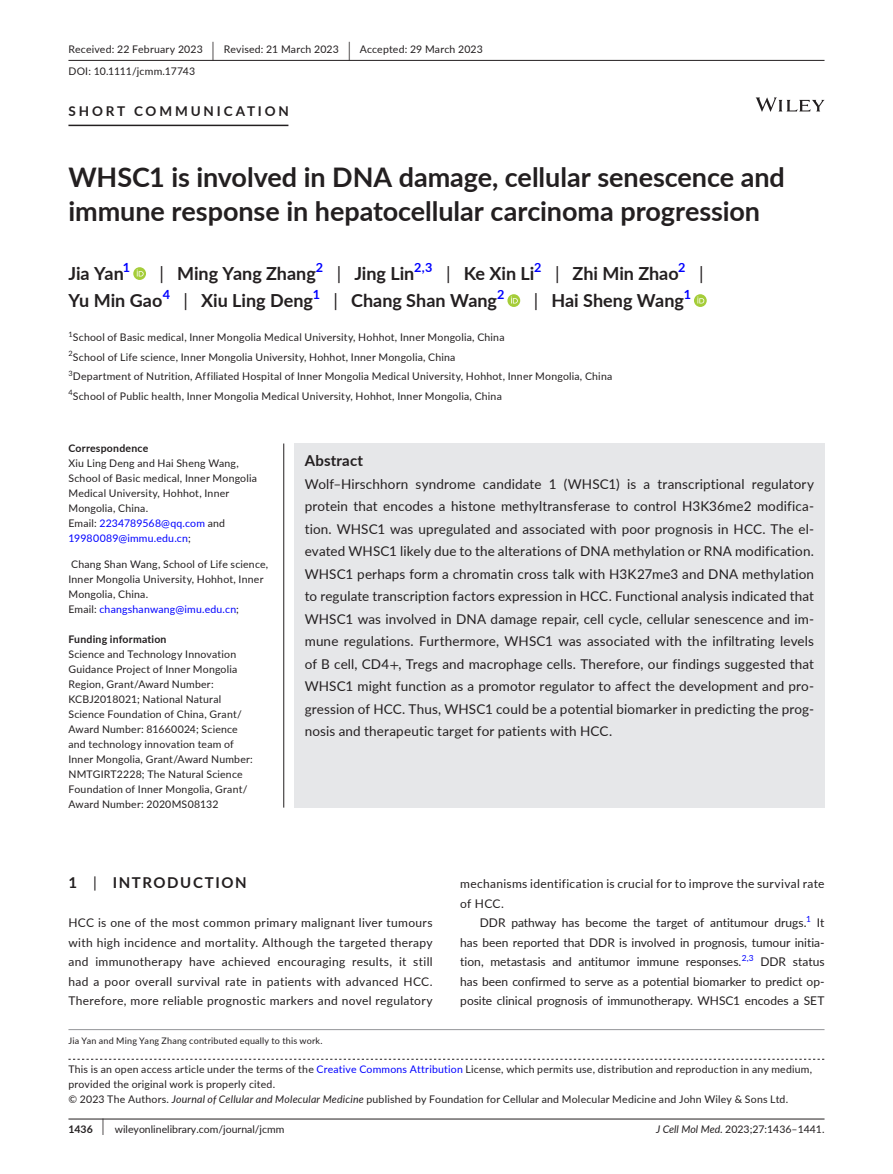
<style>
.page{position:relative;width:893px;height:1174px;background:#fff}
.page>*{position:absolute;margin:0;border:0;box-sizing:border-box;transform-origin:0 0}
.t1{font:700 27px/34.5px "Lato";color:#231f20}
.t2{font:700 18px "Lato";letter-spacing:-.005em;color:#231f20}
.t3{font:18px "Lato";color:#231f20}
.t4{font:700 15px "Lato";letter-spacing:.1em;color:#231f20}
.t5{font:700 15px "Lato";letter-spacing:.015em;color:#231f20}
.t6{font:13.5px/22.5px "Lato";letter-spacing:.01em;color:#231f20;text-align:justify}
.t7{font:700 13.5px "Lato";letter-spacing:.215em;color:#231f20}
.t8{font:700 12.6px "Lato";color:#00f}
.t9{font:12px/19.5px "Lato";letter-spacing:.005em;color:#231f20;text-align:justify}
.t10{font:12px/19.5px "Lato";letter-spacing:.025em;color:#231f20}
.t11{font:10.5px/15px "Lato";letter-spacing:.02em;color:#231f20}
.t12{font:10.5px "Lato";color:#231f20}
.t13{font:700 10.5px "Lato";letter-spacing:.02em;color:#231f20}
.t14{font:9px "Lato";letter-spacing:.025em;color:#231f20}
.t15{font:8.4px "Lato";color:#00f}
.t16{font:7.35px "Lato";color:#231f20}
.s1{font-size:19.65px}
.s2{font-weight:400}
.s3{color:#00f}
.s4{font-family:"STIX"}
.s5{font-style:italic}
.s6{font-weight:700}
.s7{font-size:17.4px}
</style>
<div class="page">
<hr style="left:68px;top:1118px;width:756px;height:1px;background:#231f20">
<svg style="left:756px;top:97px;width:68px;height:15px"></svg>
<hr style="left:68px;top:60px;width:756px;height:1px;background:#231f20">
<hr style="left:68px;top:125px;width:220px;height:1px;background:#231f20">
<svg style="left:133px;top:267px;width:13px;height:13px"></svg>
<svg style="left:137px;top:269px;width:7px;height:7px"></svg>
<svg style="left:507px;top:294px;width:13px;height:13px"></svg>
<svg style="left:511px;top:296px;width:7px;height:7px"></svg>
<svg style="left:694px;top:294px;width:13px;height:13px"></svg>
<svg style="left:697px;top:296px;width:7px;height:7px"></svg>
<svg style="left:68px;top:1058px;width:756px;height:1px"></svg>
<hr style="left:68px;top:1029px;width:756px;height:1px;background:#939598">
<div style="left:294px;top:443px;width:530px;height:303px;background:#e6e7e9"></div>
<div style="left:294px;top:746px;width:530px;height:61px;background:#e6e7e9"></div>
<hr style="left:283px;top:443px;width:1px;height:364px;background:#231f20">
<p class="t11" style="left:68px;top:38px;width:416px;line-height:21.8px">Received: 22 February 2023 <span class="s1">|</span> Revised: 21 March 2023 <span class="s1">|</span> Accepted: 29 March 2023<br>DOI: 10.1111/jcmm.17743</p>
<p class="t7" style="left:68px;top:101px;width:222px">SHORT COMMUNICATION</p>
<h1 class="t1" style="left:68px;top:159px;width:718px">WHSC1 is involved in DNA damage, cellular senescence and immune response in hepatocellular carcinoma progression</h1>
<h2 class="t2" style="left:68px;top:260px;width:57px">Jia Yan</h2>
<p class="t8" style="left:123px;top:258px;width:9px">1</p>
<h2 class="t2" style="left:160px;top:260px;width:158px"><span class="s2">|</span> Ming Yang Zhang</h2>
<p class="t8" style="left:316px;top:258px;width:9px">2</p>
<h2 class="t2" style="left:337px;top:260px;width:79px"><span class="s2">|</span> Jing Lin</h2>
<p class="t8" style="left:414px;top:258px;width:20px">2,3</p>
<h2 class="t2" style="left:446px;top:260px;width:90px"><span class="s2">|</span> Ke Xin Li</h2>
<p class="t8" style="left:534px;top:258px;width:9px">2</p>
<h2 class="t2" style="left:555px;top:260px;width:125px"><span class="s2">|</span> Zhi Min Zhao</h2>
<p class="t8" style="left:678px;top:258px;width:9px">2</p>
<h2 class="t3" style="left:699px;top:260px;width:6px">|</h2>
<h2 class="t2" style="left:68px;top:287px;width:95px">Yu Min Gao</h2>
<p class="t8" style="left:163px;top:285px;width:9px">4</p>
<h2 class="t2" style="left:184px;top:287px;width:131px"><span class="s2">|</span> Xiu Ling Deng</h2>
<p class="t8" style="left:313px;top:285px;width:9px">1</p>
<h2 class="t2" style="left:334px;top:287px;width:165px"><span class="s2">|</span> Chang Shan Wang</h2>
<p class="t8" style="left:497px;top:285px;width:9px">2</p>
<h2 class="t2" style="left:534px;top:287px;width:152px"><span class="s2">|</span> Hai Sheng Wang</h2>
<p class="t8" style="left:684px;top:285px;width:9px">1</p>
<p class="t16" style="left:68px;top:329px;width:6px">1</p>
<p class="t11" style="left:73px;top:330px;width:433px">School of Basic medical, Inner Mongolia Medical University, Hohhot, Inner Mongolia, China</p>
<p class="t16" style="left:68px;top:348px;width:6px">2</p>
<p class="t11" style="left:73px;top:349px;width:384px">School of Life science, Inner Mongolia University, Hohhot, Inner Mongolia, China</p>
<p class="t16" style="left:68px;top:368px;width:6px">3</p>
<p class="t11" style="left:73px;top:369px;width:541px">Department of Nutrition, Affiliated Hospital of Inner Mongolia Medical University, Hohhot, Inner Mongolia, China</p>
<p class="t16" style="left:68px;top:387px;width:6px">4</p>
<p class="t11" style="left:73px;top:388px;width:431px">School of Public health, Inner Mongolia Medical University, Hohhot, Inner Mongolia, China</p>
<p class="t13" style="left:68px;top:440px;width:81px">Correspondence</p>
<p class="t11" style="left:68px;top:455px;width:190px">Xiu Ling Deng and Hai Sheng Wang,<br>School of Basic medical, Inner Mongolia<br>Medical University, Hohhot, Inner<br>Mongolia, China.<br>Email: <span class="s3">2234789568@qq.com</span> and<br><span class="s3">19980089@immu.edu.cn</span>;</p>
<p class="t11" style="left:68px;top:556px;width:201px">Chang Shan Wang, School of Life science, Inner Mongolia University, Hohhot, Inner Mongolia, China.<br>Email: <span class="s3">changshanwang@imu.edu.cn</span>;</p>
<p class="t13" style="left:68px;top:631px;width:100px">Funding information</p>
<p class="t11" style="left:68px;top:646px;width:186px">Science and Technology Innovation Guidance Project of Inner Mongolia Region, Grant/Award Number:<br>KCBJ2018021; National Natural Science Foundation of China, Grant/ Award Number: 81660024; Science and technology innovation team of Inner Mongolia, Grant/Award Number:<br>NMTGIRT2228; The Natural Science Foundation of Inner Mongolia, Grant/ Award Number: 2020MS08132</p>
<h3 class="t5" style="left:305px;top:449px;width:60px">Abstract</h3>
<p class="t6" style="left:305px;top:472px;width:511px">Wolf–Hirschhorn syndrome candidate 1 (WHSC1) is a transcriptional regulatory protein that encodes a histone methyltransferase to control H3K36me2 modifica&shy;tion. WHSC1 was upregulated and associated with poor prognosis in HCC. The el&shy;evated WHSC1 likely due to the alterations of DNA methylation or RNA modification.<br>WHSC1 perhaps form a chromatin cross talk with H3K27me3 and DNA methylation to regulate transcription factors expression in HCC. Functional analysis indicated that WHSC1 was involved in DNA damage repair, cell cycle, cellular senescence and im&shy;mune regulations. Furthermore, WHSC1 was associated with the infiltrating levels of B cell, CD4<span class="s4">+</span>, Tregs and macrophage cells. Therefore, our findings suggested that WHSC1 might function as a promotor regulator to affect the development and pro&shy;gression of HCC. Thus, WHSC1 could be a potential biomarker in predicting the prog&shy;nosis and therapeutic target for patients with HCC.</p>
<h3 class="t4" style="left:68px;top:872px;width:180px">1 <span class="s2">|</span> INTRODUCTION</h3>
<p class="t9" style="left:68px;top:912px;width:366px">HCC is one of the most common primary malignant liver tumours with high incidence and mortality. Although the targeted therapy and immunotherapy have achieved encouraging results, it still had a poor overall survival rate in patients with advanced HCC.<br>Therefore, more reliable prognostic markers and novel regulatory</p>
<p class="t14" style="left:68px;top:1033px;width:256px">Jia Yan and Ming Yang Zhang contributed equally to this work.</p>
<p class="t10" style="left:460px;top:873px;width:366px">mechanisms identification is crucial for to improve the survival rate of HCC.</p>
<p class="t9" style="left:480px;top:912px;width:328px">DDR pathway has become the target of antitumour drugs.</p>
<p class="t15" style="left:806px;top:913px;width:6px">1</p>
<p class="t9" style="left:460px;top:912px;width:366px;text-indent:357px">It has been reported that DDR is involved in prognosis, tumour initia&shy;tion, metastasis and antitumor immune responses.</p>
<p class="t15" style="left:742px;top:952px;width:13px">2,3</p>
<p class="t9" style="left:460px;top:951px;width:366px;text-indent:300px">DDR status has been confirmed to serve as a potential biomarker to predict op&shy;posite clinical prognosis of immunotherapy. WHSC1 encodes a SET</p>
<p class="t11" style="left:68px;top:1061px;width:745px">This is an open access article under the terms of the <span class="s3">Creative Commons Attribution</span> License, which permits use, distribution and reproduction in any medium, provided the original work is properly cited.<br>© 2023 The Authors. <span class="s5">Journal of Cellular and Molecular Medicine</span> published by Foundation for Cellular and Molecular Medicine and John Wiley &amp; Sons Ltd.</p>
<p class="t12" style="left:68px;top:1121px;width:217px"><span class="s6">1436</span> <span class="s7">|</span> wileyonlinelibrary.com/journal/jcmm</p>
<p class="t12" style="left:656px;top:1121px;width:170px"><span class="s5">J Cell Mol Med.</span> 2023;27:1436–1441.</p>
</div>
